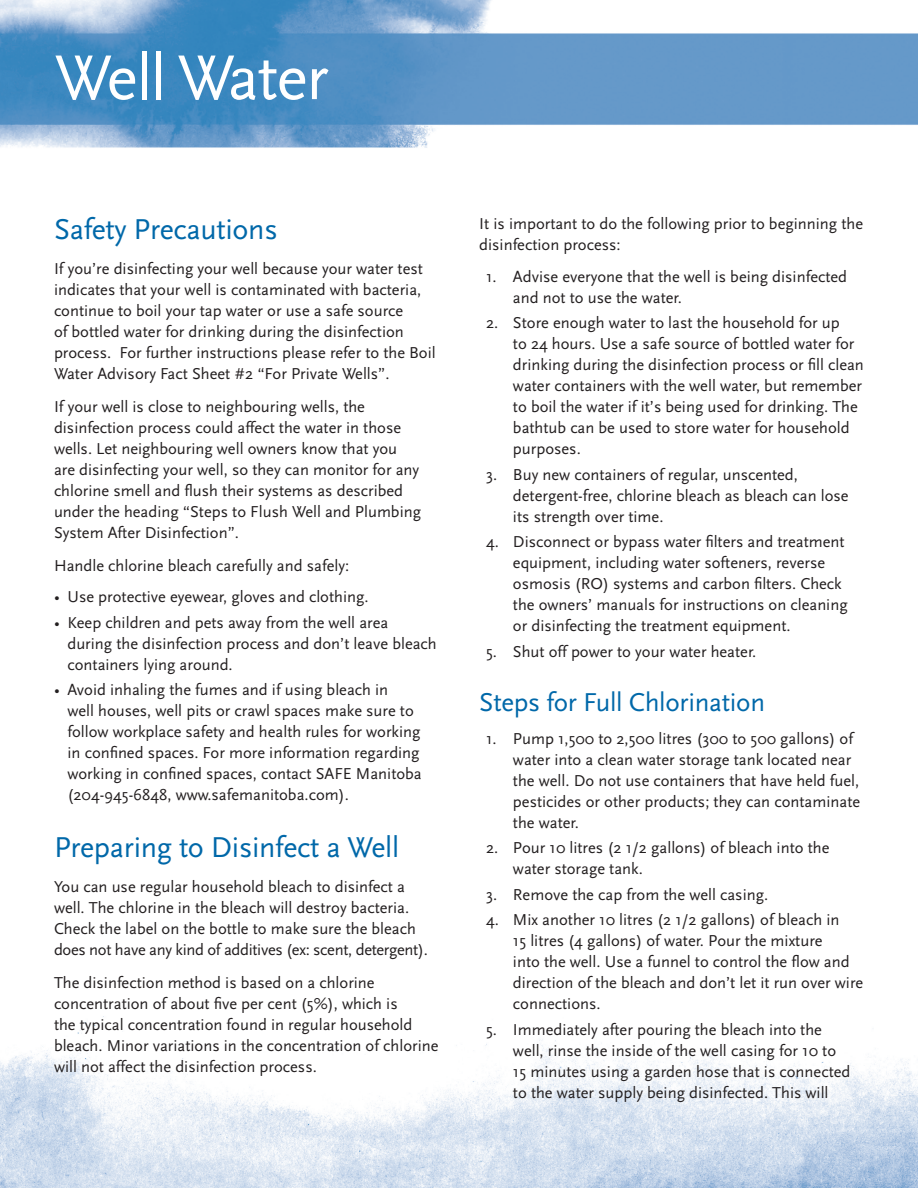
<style>
.page{position:relative;width:918px;height:1188px;background:#fff}
.page>*{position:absolute;margin:0;border:0;box-sizing:border-box;transform-origin:0 0}
.t1{font:66px "Scala Sans";letter-spacing:-.02em;color:#fff}
.t2{font:30px "Scala Sans";letter-spacing:-.01em;color:#0068a9}
.t3{font:27px "Scala Sans";letter-spacing:-.01em;color:#0068a9}
.t4{font:16.5px/21px "Scala Sans";color:#231f20}
</style>
<div class="page">
<img style="left:0;top:1016px;width:918px;height:172px">
<img style="left:0;top:0;width:918px;height:148px">
<h1 class="t1" style="left:55px;top:42px;width:275px">Well Water</h1>
<h2 class="t2" style="left:54px;top:213px;width:225px">Safety Precautions</h2>
<p class="t4" style="left:54px;top:258px;width:383px">If you’re disinfecting your well because your water test indicates that your well is contaminated with bacteria, continue to boil your tap water or use a safe source<br>of bottled water for drinking during the disinfection process. For further instructions please refer to the Boil Water Advisory Fact Sheet #2 “For Private Wells”.</p>
<p class="t4" style="left:54px;top:396px;width:369px">If your well is close to neighbouring wells, the disinfection process could affect the water in those wells. Let neighbouring well owners know that you are disinfecting your well, so they can monitor for any chlorine smell and flush their systems as described under the heading “Steps to Flush Well and Plumbing System After Disinfection”.</p>
<p class="t4" style="left:54px;top:555px;width:297px">Handle chlorine bleach carefully and safely:</p>
<p class="t4" style="left:54px;top:587px;width:316px">• Use protective eyewear, gloves and clothing.</p>
<p class="t4" style="left:67px;top:612px;width:371px;text-indent:-13px">• Keep children and pets away from the well area during the disinfection process and don’t leave bleach containers lying around.</p>
<p class="t4" style="left:67px;top:680px;width:356px;text-indent:-13px">• Avoid inhaling the fumes and if using bleach in<br>well houses, well pits or crawl spaces make sure to follow workplace safety and health rules for working in confined spaces. For more information regarding working in confined spaces, contact SAFE Manitoba (204-945-6848, www.safemanitoba.com).</p>
<h2 class="t2" style="left:54px;top:831px;width:347px">Preparing to Disinfect a Well</h2>
<p class="t4" style="left:54px;top:876px;width:375px">You can use regular household bleach to disinfect a well. The chlorine in the bleach will destroy bacteria.<br>Check the label on the bottle to make sure the bleach does not have any kind of additives (ex: scent, detergent).</p>
<p class="t4" style="left:54px;top:972px;width:386px">The disinfection method is based on a chlorine concentration of about five per cent (5%), which is<br>the typical concentration found in regular household bleach. Minor variations in the concentration of chlorine will not affect the disinfection process.</p>
<p class="t4" style="left:479px;top:214px;width:385px">It is important to do the following prior to beginning the disinfection process:</p>
<p class="t4" style="left:513px;top:266px;width:336px;text-indent:-27px">1. Advise everyone that the well is being disinfected and not to use the water.</p>
<p class="t4" style="left:513px;top:313px;width:352px;text-indent:-27px">2. Store enough water to last the household for up<br>to 24 hours. Use a safe source of bottled water for drinking during the disinfection process or fill clean water containers with the well water, but remember to boil the water if it’s being used for drinking. The bathtub can be used to store water for household purposes.</p>
<p class="t4" style="left:513px;top:464px;width:337px;text-indent:-27px">3. Buy new containers of regular, unscented, detergent-free, chlorine bleach as bleach can lose its strength over time.</p>
<p class="t4" style="left:513px;top:532px;width:336px;text-indent:-27px">4. Disconnect or bypass water filters and treatment equipment, including water softeners, reverse osmosis (RO) systems and carbon filters. Check the owners’ manuals for instructions on cleaning or disinfecting the treatment equipment.</p>
<p class="t4" style="left:486px;top:641px;width:272px">5. Shut off power to your water heater.</p>
<h3 class="t3" style="left:479px;top:687px;width:287px">Steps for Full Chlorination</h3>
<p class="t4" style="left:513px;top:728px;width:349px;text-indent:-27px">1. Pump 1,500 to 2,500 litres (300 to 500 gallons) of water into a clean water storage tank located near the well. Do not use containers that have held fuel, pesticides or other products; they can contaminate the water.</p>
<p class="t4" style="left:513px;top:838px;width:318px;text-indent:-27px">2. Pour 10 litres (2 1/2 gallons) of bleach into the water storage tank.</p>
<p class="t4" style="left:486px;top:884px;width:284px">3. Remove the cap from the well casing.</p>
<p class="t4" style="left:513px;top:910px;width:352px;text-indent:-27px">4. Mix another 10 litres (2 1/2 gallons) of bleach in<br>15 litres (4 gallons) of water. Pour the mixture<br>into the well. Use a funnel to control the flow and direction of the bleach and don’t let it run over wire connections.</p>
<p class="t4" style="left:513px;top:1019px;width:339px;text-indent:-27px">5. Immediately after pouring the bleach into the well, rinse the inside of the well casing for 10 to 15 minutes using a garden hose that is connected to the water supply being disinfected. This will</p>
</div>
